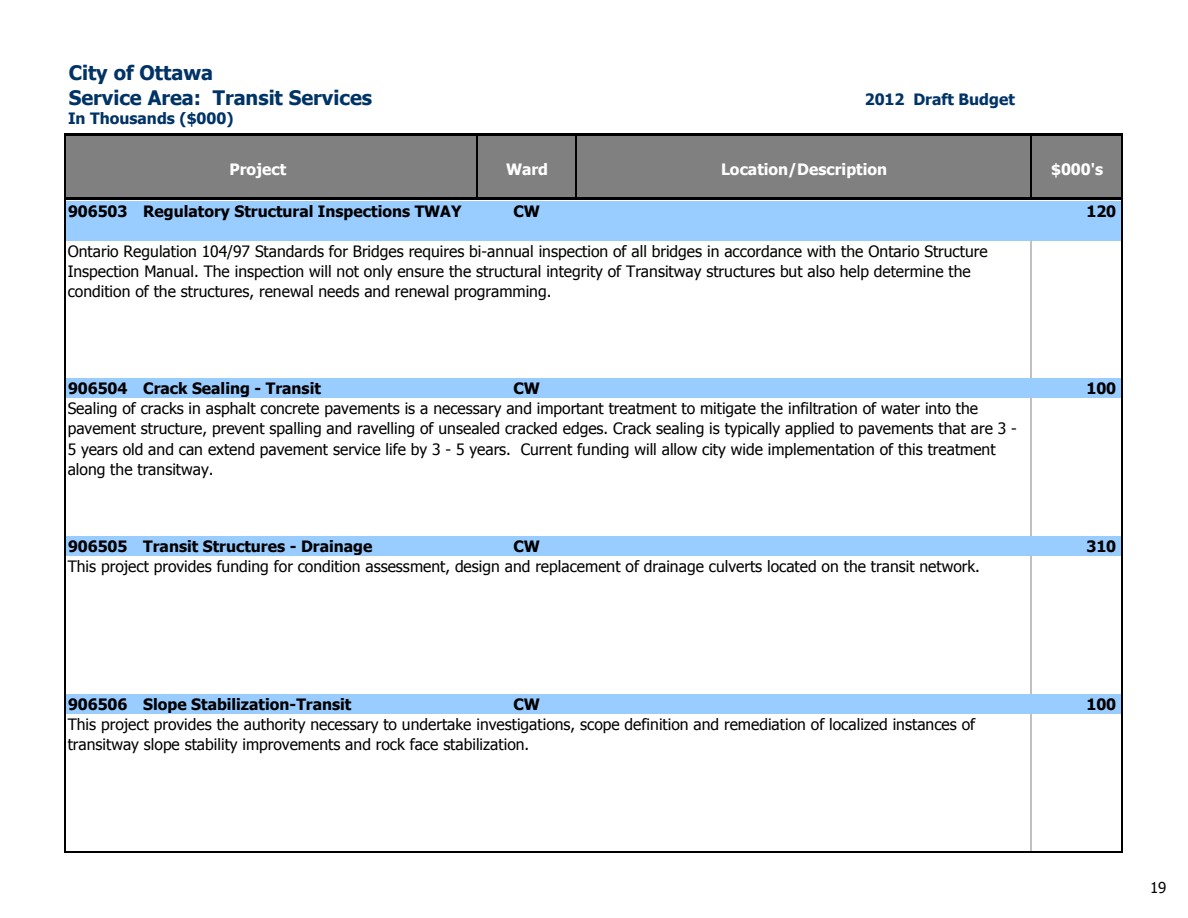
<style>
.page{position:relative;width:1188px;height:918px;background:#fff}
.page>*{position:absolute;margin:0;border:0;box-sizing:border-box;transform-origin:0 0}
.t1{font:700 19.95px "Tahoma";color:#036}
.t2{font:15.6px/20.4px "Tahoma";color:#000}
.t3{font:700 15.6px "Tahoma";color:#000}
.t4{font:700 15.6px "Tahoma";color:#fff}
.t5{font:700 15.6px "Tahoma";color:#036}
.t6{font:15px "Tahoma";color:#000}
</style>
<div class="page">
<div style="left:66px;top:135px;width:1056px;height:64px;background:#808080"></div>
<hr style="left:64px;top:136px;width:2px;height:61px;background:#000">
<hr style="left:476px;top:136px;width:2px;height:61px;background:#000">
<hr style="left:575px;top:136px;width:2px;height:61px;background:#000">
<hr style="left:1030px;top:136px;width:2px;height:61px;background:#000">
<hr style="left:1121px;top:136px;width:2px;height:61px;background:#000">
<hr style="left:64px;top:133px;width:1059px;height:3px;background:#000">
<hr style="left:64px;top:197px;width:1059px;height:3px;background:#000">
<div style="left:66px;top:201px;width:1056px;height:39px;background:#9cf"></div>
<div style="left:66px;top:378px;width:1056px;height:20px;background:#9cf"></div>
<div style="left:66px;top:536px;width:1056px;height:20px;background:#9cf"></div>
<div style="left:66px;top:694px;width:1056px;height:20px;background:#9cf"></div>
<hr style="left:1030px;top:240px;width:2px;height:138px;background:#c0c0c0">
<hr style="left:1030px;top:398px;width:2px;height:138px;background:#c0c0c0">
<hr style="left:1030px;top:556px;width:2px;height:138px;background:#c0c0c0">
<hr style="left:64px;top:201px;width:2px;height:652px;background:#000">
<hr style="left:1121px;top:201px;width:2px;height:652px;background:#000">
<hr style="left:1030px;top:714px;width:2px;height:137px;background:#c0c0c0">
<hr style="left:66px;top:851px;width:1057px;height:2px;background:#000">
<p class="t1" style="left:69px;top:60px;width:146px">City of Ottawa</p>
<p class="t1" style="left:69px;top:85px;width:305px">Service Area: Transit Services</p>
<p class="t5" style="left:865px;top:89px;width:152px">2012 Draft Budget</p>
<p class="t5" style="left:68px;top:109px;width:167px">In Thousands ($000)</p>
<p class="t4" style="left:230px;top:159px;width:58px">Project</p>
<p class="t4" style="left:506px;top:159px;width:44px">Ward</p>
<p class="t4" style="left:721px;top:159px;width:168px">Location/Description</p>
<p class="t4" style="left:1051px;top:159px;width:53px">$000's</p>
<p class="t3" style="left:68px;top:202px;width:61px">906503</p>
<p class="t3" style="left:143px;top:202px;width:320px">Regulatory Structural Inspections TWAY</p>
<p class="t3" style="left:513px;top:202px;width:28px">CW</p>
<p class="t3" style="left:1086px;top:202px;width:31px">120</p>
<p class="t2" style="left:68px;top:240px;width:921px">Ontario Regulation 104/97 Standards for Bridges requires bi-annual inspection of all bridges in accordance with the Ontario Structure<br>Inspection Manual. The inspection will not only ensure the structural integrity of Transitway structures but also help determine the condition of the structures, renewal needs and renewal programming.</p>
<p class="t3" style="left:68px;top:378px;width:61px">906504</p>
<p class="t3" style="left:143px;top:379px;width:179px">Crack Sealing - Transit</p>
<p class="t3" style="left:513px;top:379px;width:28px">CW</p>
<p class="t3" style="left:1086px;top:379px;width:31px">100</p>
<p class="t2" style="left:68px;top:398px;width:951px">Sealing of cracks in asphalt concrete pavements is a necessary and important treatment to mitigate the infiltration of water into the pavement structure, prevent spalling and ravelling of unsealed cracked edges. Crack sealing is typically applied to pavements that are 3 - 5 years old and can extend pavement service life by 3 - 5 years. Current funding will allow city wide implementation of this treatment along the transitway.</p>
<p class="t3" style="left:68px;top:536px;width:61px">906505</p>
<p class="t3" style="left:143px;top:537px;width:231px">Transit Structures - Drainage</p>
<p class="t3" style="left:513px;top:537px;width:28px">CW</p>
<p class="t3" style="left:1086px;top:537px;width:31px">310</p>
<p class="t2" style="left:68px;top:556px;width:914px">This project provides funding for condition assessment, design and replacement of drainage culverts located on the transit network.</p>
<p class="t3" style="left:68px;top:694px;width:61px">906506</p>
<p class="t3" style="left:143px;top:695px;width:210px">Slope Stabilization-Transit</p>
<p class="t3" style="left:513px;top:695px;width:28px">CW</p>
<p class="t3" style="left:1086px;top:695px;width:31px">100</p>
<p class="t2" style="left:68px;top:714px;width:909px">This project provides the authority necessary to undertake investigations, scope definition and remediation of localized instances of transitway slope stability improvements and rock face stabilization.</p>
<p class="t6" style="left:1150px;top:878px;width:18px">19</p>
</div>
